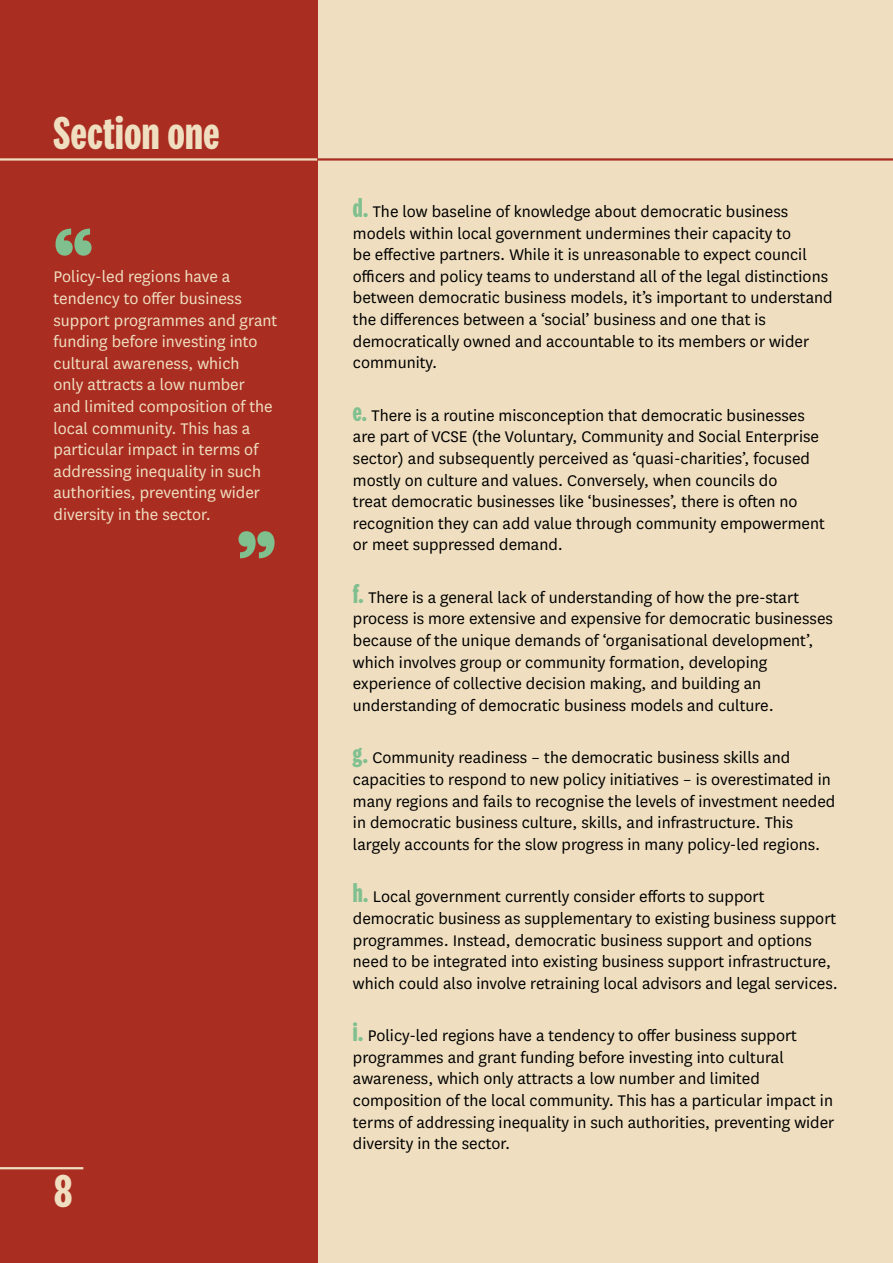
<style>
.page{position:relative;width:893px;height:1263px;background:#fff}
.page>*{position:absolute;margin:0;border:0;box-sizing:border-box;transform-origin:0 0}
.t1{font:700 108px "National 2 Compressed";color:#80bf8e}
.t2{font:700 48px "National 2 Compressed";letter-spacing:.01em;color:#efdfc0}
.t3{font:18px/21.6px "National";color:#000}
.t4{font:18px/21.6px "National";color:#efdfc0}
.s1{font-family:"National 2 Compressed";font-weight:700;font-size:27px;color:#80bf8f}
</style>
<div class="page">
<div style="left:317px;top:0;width:576px;height:1263px;background:#efdfc0"></div>
<div style="left:0;top:0;width:317px;height:1263px;background:#aa2d22"></div>
<hr style="left:0;top:158px;width:317px;height:3px;background:#efdfc0">
<hr style="left:317px;top:158px;width:576px;height:3px;background:#a92d22">
<hr style="left:0;top:1167px;width:83px;height:2px;background:#efdfc0">
<h2 class="t2" style="left:54px;top:107px;width:167px">Section one</h2>
<h1 class="t1" style="left:54px;top:211px;width:41px">“</h1>
<p class="t4" style="left:54px;top:265px;width:225px">Policy-led regions have a tendency to offer business support programmes and grant funding before investing into cultural awareness, which<br>only attracts a low number<br>and limited composition of the local community. This has a particular impact in terms of addressing inequality in such authorities, preventing wider diversity in the sector.</p>
<h1 class="t1" style="left:237px;top:514px;width:41px">”</h1>
<h2 class="t2" style="left:54px;top:1165px;width:20px">8</h2>
<p class="t3" style="left:353px;top:200px;width:481px"><span class="s1">d.</span> The low baseline of knowledge about democratic business models within local government undermines their capacity to<br>be effective partners. While it is unreasonable to expect council officers and policy teams to understand all of the legal distinctions between democratic business models, it’s important to understand the differences between a ‘social’ business and one that is democratically owned and accountable to its members or wider community.</p>
<p class="t3" style="left:353px;top:404px;width:473px"><span class="s1">e.</span> There is a routine misconception that democratic businesses are part of VCSE (the Voluntary, Community and Social Enterprise sector) and subsequently perceived as ‘quasi-charities’, focused mostly on culture and values. Conversely, when councils do<br>treat democratic businesses like ‘businesses’, there is often no recognition they can add value through community empowerment or meet suppressed demand.</p>
<p class="t3" style="left:353px;top:586px;width:481px"><span class="s1">f.</span> There is a general lack of understanding of how the pre-start process is more extensive and expensive for democratic businesses because of the unique demands of ‘organisational development’, which involves group or community formation, developing experience of collective decision making, and building an understanding of democratic business models and culture.</p>
<p class="t3" style="left:353px;top:746px;width:484px"><span class="s1">g.</span> Community readiness – the democratic business skills and capacities to respond to new policy initiatives – is overestimated in many regions and fails to recognise the levels of investment needed in democratic business culture, skills, and infrastructure. This largely accounts for the slow progress in many policy-led regions.</p>
<p class="t3" style="left:353px;top:885px;width:486px"><span class="s1">h.</span> Local government currently consider efforts to support democratic business as supplementary to existing business support programmes. Instead, democratic business support and options need to be integrated into existing business support infrastructure, which could also involve retraining local advisors and legal services.</p>
<p class="t3" style="left:353px;top:1024px;width:483px"><span class="s1">i.</span> Policy-led regions have a tendency to offer business support programmes and grant funding before investing into cultural awareness, which only attracts a low number and limited composition of the local community. This has a particular impact in terms of addressing inequality in such authorities, preventing wider diversity in the sector.</p>
</div>
